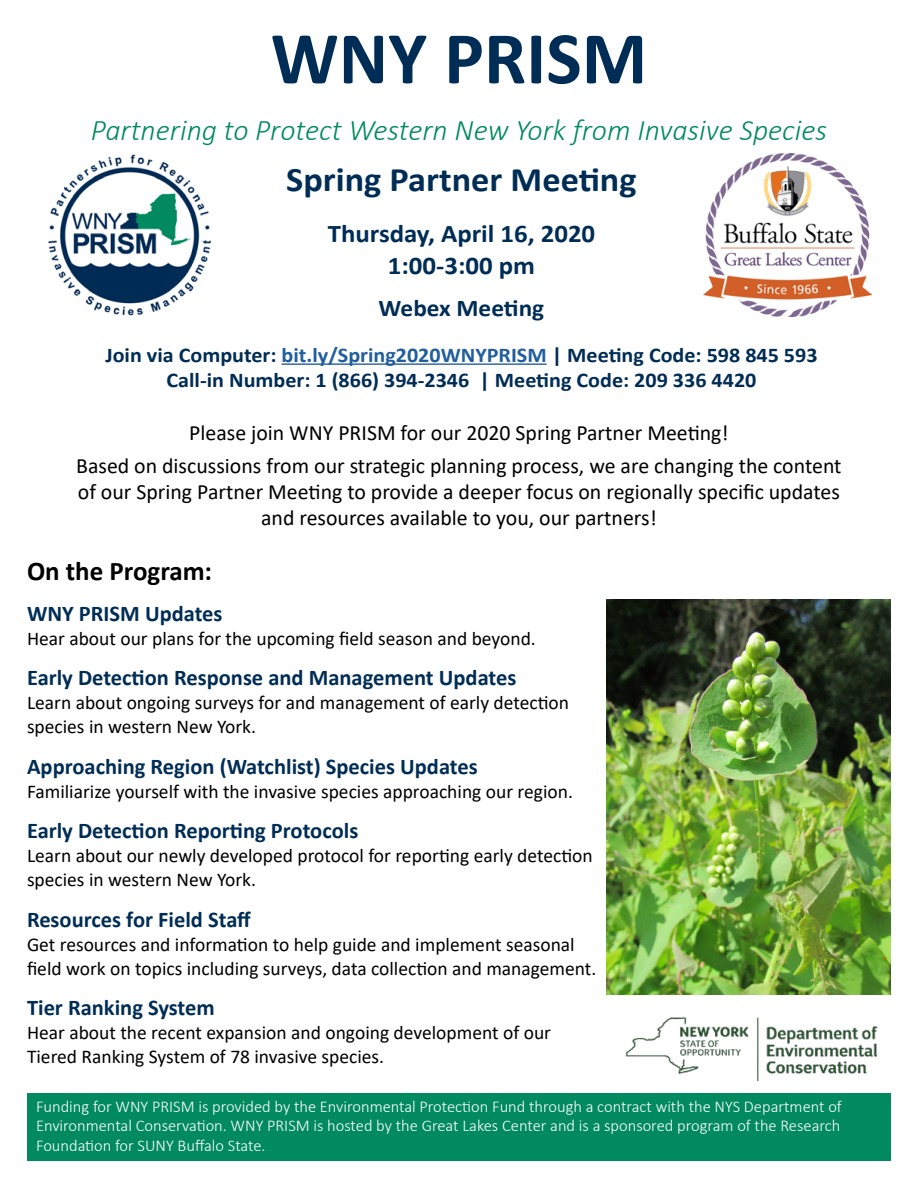
<style>
.page{position:relative;width:918px;height:1188px;background:#fff}
.page>*{position:absolute;margin:0;border:0;box-sizing:border-box;transform-origin:0 0}
.t1{font:700 75px "Calibri";color:#002d55}
.t2{font:700 34.5px "Calibri";color:#002d55;scale:1.05 1}
.t3{font:italic 300 30px "Calibri";color:#008a5e}
.t4{font:700 27px "Calibri";color:#000}
.t5{font:700 25.5px/32.4px "Calibri";color:#002d55;text-align:center;scale:1.05 1}
.t6{font:700 24px "Calibri";color:#002d55;scale:1.05 1}
.t7{font:700 22.5px "Calibri";color:#002d55}
.t8{font:21.9px/33px "Calibri";color:#000;text-align:center}
.t9{font:700 21px/25.2px "Calibri";color:#002d55;text-align:center;scale:1.05 1}
.t10{font:19.5px/24px "Calibri";color:#000}
.t11{font:300 16.5px/19.8px "Calibri";color:#fff;text-align:justify}
.s1{color:#215e9e}
</style>
<div class="page">
<div style="left:27px;top:1094px;width:863px;height:67px;background:#008a5e"></div>
<hr style="left:282px;top:363px;width:265px;height:2px;background:#215e9e">
<img style="left:704px;top:153px;width:168px;height:163px">
<img style="left:48px;top:154px;width:163px;height:162px">
<img style="left:625px;top:1017px;width:253px;height:64px">
<img style="left:606px;top:599px;width:284px;height:396px">
<h1 class="t1" style="left:271px;top:5px;width:378px">WNY PRISM</h1>
<h3 class="t3" style="left:91px;top:111px;width:738px">Partnering to Protect Western New York from Invasive Species</h3>
<h2 class="t2" style="left:286px;top:155px;width:335px">Spring Partner Meeting</h2>
<h3 class="t5" style="left:328px;top:217px;width:256px">Thursday, April 16, 2020<br>1:00-3:00 pm</h3>
<p class="t6" style="left:379px;top:291px;width:159px">Webex Meeting</p>
<p class="t9" style="left:105px;top:342px;width:680px">Join via Computer: <span class="s1">bit.ly/Spring2020WNYPRISM</span> | Meeting Code: 598 845 593<br>Call-in Number: 1 (866) 394-2346 | Meeting Code: 209 336 4420</p>
<p class="t8" style="left:76px;top:415px;width:767px">Please join WNY PRISM for our 2020 Spring Partner Meeting!<br>Based on discussions from our strategic planning process, we are changing the content</p>
<p class="t8" style="left:78px;top:478px;width:764px;line-height:26.2px">of our Spring Partner Meeting to provide a deeper focus on regionally specific updates and resources available to you, our partners!</p>
<h3 class="t4" style="left:27px;top:552px;width:187px">On the Program:</h3>
<p class="t7" style="left:27px;top:597px;width:197px">WNY PRISM Updates</p>
<p class="t10" style="left:27px;top:626px;width:510px">Hear about our plans for the upcoming field season and beyond.</p>
<p class="t7" style="left:27px;top:662px;width:491px">Early Detection Response and Management Updates</p>
<p class="t10" style="left:27px;top:690px;width:544px">Learn about ongoing surveys for and management of early detection species in western New York.</p>
<p class="t7" style="left:27px;top:750px;width:452px">Approaching Region (Watchlist) Species Updates</p>
<p class="t10" style="left:27px;top:779px;width:547px">Familiarize yourself with the invasive species approaching our region.</p>
<p class="t7" style="left:27px;top:815px;width:333px">Early Detection Reporting Protocols</p>
<p class="t10" style="left:27px;top:843px;width:567px">Learn about our newly developed protocol for reporting early detection species in western New York.</p>
<p class="t7" style="left:27px;top:903px;width:226px">Resources for Field Staff</p>
<p class="t10" style="left:27px;top:932px;width:571px">Get resources and information to help guide and implement seasonal field work on topics including surveys, data collection and management.</p>
<p class="t7" style="left:27px;top:992px;width:189px">Tier Ranking System</p>
<p class="t10" style="left:27px;top:1020px;width:526px">Hear about the recent expansion and ongoing development of our<br>Tiered Ranking System of 78 invasive species.</p>
<p class="t11" style="left:36px;top:1096px;width:807px">Funding for WNY PRISM is provided by the Environmental Protection Fund through a contract with the NYS Department of Environmental Conservation. WNY PRISM is hosted by the Great Lakes Center and is a sponsored program of the Research Foundation for SUNY Buffalo State.</p>
</div>
